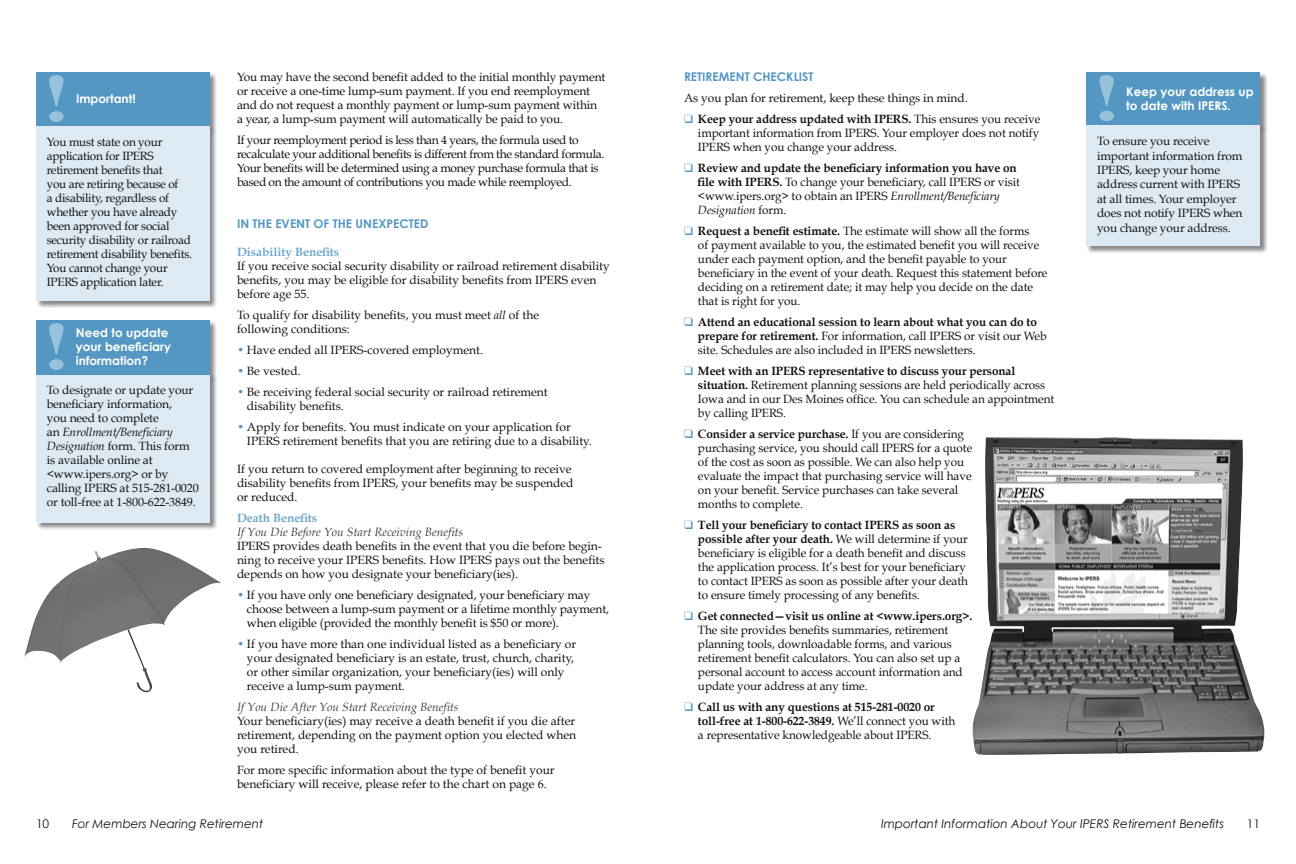
<style>
.page{position:relative;width:1296px;height:864px;background:#fff}
.page>*{position:absolute;margin:0;border:0;box-sizing:border-box;transform-origin:0 0}
.t1{font:12px/14px "Book Antiqua";letter-spacing:-.005em;color:#121212}
.t2{font:12px/14px "Book Antiqua";letter-spacing:-.03em;color:#121212}
.t3{font:700 12px/14px "Book Antiqua";letter-spacing:-.005em;color:#121212}
.t4{font:700 12px/14px "Century Gothic";color:#fff}
.t5{font:italic 12px "Century Gothic";color:#121212}
.t6{font:italic 12px "Book Antiqua";color:#3d3f3f}
.t7{font:700 12px "Century Gothic";color:#5497c3}
.t8{font:700 12px "Book Antiqua";color:#6ea7cc}
.t9{font:12px "Century Gothic";color:#121212}
.s1{font-style:italic}
.s2{color:#5497c3}
.s3{font-weight:700}
.s4{font-weight:400}
</style>
<div class="page">
<div style="left:36px;top:72px;width:185px;height:66px;background:#121212;opacity:.5"></div>
<div style="left:36px;top:72px;width:174px;height:55px;background:#5497c3"></div>
<svg style="left:49px;top:75px;width:15px;height:47px"></svg>
<div style="left:36px;top:126px;width:185px;height:186px;background:#121212;opacity:.5"></div>
<div style="left:36px;top:127px;width:174px;height:174px;background:#ddeaf3"></div>
<img style="left:24px;top:548px;width:197px;height:145px">
<div style="left:36px;top:320px;width:185px;height:66px;background:#121212;opacity:.5"></div>
<div style="left:36px;top:320px;width:174px;height:55px;background:#5497c3"></div>
<svg style="left:49px;top:323px;width:15px;height:47px"></svg>
<div style="left:36px;top:374px;width:187px;height:160px;background:#121212;opacity:.5"></div>
<div style="left:36px;top:375px;width:174px;height:148px;background:#ddeaf3"></div>
<div style="left:1086px;top:72px;width:186px;height:65px;background:#121212;opacity:.5"></div>
<div style="left:1086px;top:72px;width:174px;height:54px;background:#5497c3"></div>
<svg style="left:1099px;top:75px;width:15px;height:46px"></svg>
<div style="left:1086px;top:125px;width:186px;height:132px;background:#121212;opacity:.5"></div>
<div style="left:1086px;top:126px;width:174px;height:120px;background:#ddeaf3"></div>
<img style="left:972px;top:437px;width:293px;height:318px">
<p class="t4" style="left:76px;top:92px;width:61px">Important!</p>
<p class="t1" style="left:47px;top:135px;width:147px">You must state on your application for IPERS retirement benefits that<br>you are retiring because of<br>a disability, regardless of whether you have already been approved for social security disability or railroad retirement disability benefits.<br>You cannot change your<br>IPERS application later.</p>
<p class="t4" style="left:76px;top:326px;width:97px">Need to update your beneficiary information?</p>
<p class="t1" style="left:47px;top:383px;width:153px">To designate or update your beneficiary information,<br>you need to complete<br>an <span class="s1">Enrollment/Beneficiary<br>Designation</span> form. This form is available online at &lt;www.ipers.org&gt; or by calling IPERS at 515-281-0020 or toll-free at 1-800-622-3849.</p>
<p class="t1" style="left:237px;top:70px;width:370px">You may have the second benefit added to the initial monthly payment or receive a one-time lump-sum payment. If you end reemployment and do not request a monthly payment or lump-sum payment within a year, a lump-sum payment will automatically be paid to you.</p>
<p class="t2" style="left:237px;top:133px;width:369px">If your reemployment period is less than 4 years, the formula used to recalculate your additional benefits is different from the standard formula.<br>Your benefits will be determined using a money purchase formula that is based on the amount of contributions you made while reemployed.</p>
<p class="t7" style="left:237px;top:216px;width:191px">In the Event of the Unexpected</p>
<p class="t8" style="left:237px;top:245px;width:104px">Disability Benefits</p>
<p class="t1" style="left:237px;top:259px;width:374px">If you receive social security disability or railroad retirement disability benefits, you may be eligible for disability benefits from IPERS even before age 55.</p>
<p class="t1" style="left:237px;top:308px;width:304px">To qualify for disability benefits, you must meet <span class="s1">all</span> of the following conditions:</p>
<p class="t1" style="left:237px;top:343px;width:248px"><span class="s2">•</span> Have ended all IPERS-covered employment.</p>
<p class="t1" style="left:237px;top:364px;width:65px"><span class="s2">•</span> Be vested.</p>
<p class="t1" style="left:247px;top:385px;width:302px;text-indent:-10px"><span class="s2">•</span> Be receiving federal social security or railroad retirement disability benefits.</p>
<p class="t1" style="left:247px;top:420px;width:346px;text-indent:-10px"><span class="s2">•</span> Apply for benefits. You must indicate on your application for<br>IPERS retirement benefits that you are retiring due to a disability.</p>
<p class="t1" style="left:237px;top:462px;width:338px">If you return to covered employment after beginning to receive disability benefits from IPERS, your benefits may be suspended or reduced.</p>
<p class="t8" style="left:237px;top:511px;width:82px">Death Benefits</p>
<p class="t6" style="left:237px;top:525px;width:228px">If You Die Before You Start Receiving Benefits</p>
<p class="t1" style="left:237px;top:539px;width:369px">IPERS provides death benefits in the event that you die before begin&shy;ning to receive your IPERS benefits. How IPERS pays out the benefits depends on how you designate your beneficiary(ies).</p>
<p class="t1" style="left:247px;top:588px;width:364px;text-indent:-10px"><span class="s2">•</span> If you have only one beneficiary designated, your beneficiary may choose between a lump-sum payment or a lifetime monthly payment, when eligible (provided the monthly benefit is $50 or more).</p>
<p class="t1" style="left:247px;top:637px;width:331px;text-indent:-10px"><span class="s2">•</span> If you have more than one individual listed as a beneficiary or your designated beneficiary is an estate, trust, church, charity, or other similar organization, your beneficiary(ies) will only receive a lump-sum payment.</p>
<p class="t6" style="left:237px;top:700px;width:223px">If You Die After You Start Receiving Benefits</p>
<p class="t1" style="left:237px;top:714px;width:341px;text-align:justify">Your beneficiary(ies) may receive a death benefit if you die after retirement, depending on the payment option you elected when you retired.</p>
<p class="t1" style="left:237px;top:763px;width:319px">For more specific information about the type of benefit your beneficiary will receive, please refer to the chart on page 6.</p>
<p class="t7" style="left:684px;top:69px;width:130px">Retirement Checklist</p>
<p class="t1" style="left:684px;top:91px;width:285px">As you plan for retirement, keep these things in mind.</p>
<p class="t1" style="left:698px;top:112px;width:344px;text-align:justify;text-indent:-14px"><span class="s2">❑</span> <span class="s3">Keep your address updated with IPERS.</span> This ensures you receive important information from IPERS. Your employer does not notify IPERS when you change your address.</p>
<p class="t1" style="left:698px;top:161px;width:324px;text-indent:-14px"><span class="s2">❑</span> <span class="s3">Review and update the beneficiary information you have on file with IPERS.</span> To change your beneficiary, call IPERS or visit &lt;www.ipers.org&gt; to obtain an IPERS <span class="s1">Enrollment/Beneficiary Designation</span> form.</p>
<p class="t1" style="left:698px;top:224px;width:351px;text-indent:-14px"><span class="s2">❑</span> <span class="s3">Request a benefit estimate.</span> The estimate will show all the forms<br>of payment available to you, the estimated benefit you will receive under each payment option, and the benefit payable to your beneficiary in the event of your death. Request this statement before deciding on a retirement date; it may help you decide on the date that is right for you.</p>
<p class="t1" style="left:698px;top:315px;width:350px;text-indent:-14px"><span class="s2">❑</span> <span class="s3">Attend an educational session to learn about what you can do to prepare for retirement.</span> For information, call IPERS or visit our Web site. Schedules are also included in IPERS newsletters.</p>
<p class="t1" style="left:698px;top:364px;width:358px;text-indent:-14px"><span class="s2">❑</span> <span class="s3">Meet with an IPERS representative to discuss your personal situation.</span> Retirement planning sessions are held periodically across Iowa and in our Des Moines office. You can schedule an appointment by calling IPERS.</p>
<p class="t1" style="left:698px;top:427px;width:276px;text-indent:-14px"><span class="s2">❑</span> <span class="s3">Consider a service purchase.</span> If you are considering purchasing service, you should call IPERS for a quote of the cost as soon as possible. We can also help you evaluate the impact that purchasing service will have on your benefit. Service purchases can take several months to complete.</p>
<p class="t1" style="left:698px;top:518px;width:272px;text-indent:-14px"><span class="s2">❑</span> <span class="s3">Tell your beneficiary to contact IPERS as soon as possible after your death.</span> We will determine if your beneficiary is eligible for a death benefit and discuss the application process. It’s best for your beneficiary to contact IPERS as soon as possible after your death to ensure timely processing of any benefits.</p>
<p class="t1" style="left:698px;top:609px;width:276px;text-indent:-14px"><span class="s2">❑</span> <span class="s3">Get connected—visit us online at &lt;www.ipers.org&gt;.<br></span>The site provides benefits summaries, retirement planning tools, downloadable forms, and various retirement benefit calculators. You can also set up a personal account to access account information and update your address at any time.</p>
<p class="t3" style="left:698px;top:700px;width:259px;text-indent:-14px"><span class="s2">❑</span> Call us with any questions at 515-281-0020 or toll-free at 1-800-622-3849. <span class="s4">We’ll connect you with a representative knowledgeable about IPERS.</span></p>
<p class="t4" style="left:1126px;top:84px;width:129px">Keep your address up to date with IPERS.</p>
<p class="t1" style="left:1097px;top:134px;width:147px;line-height:14.4px">To ensure you receive important information from<br>IPERS, keep your home address current with IPERS at all times. Your employer does not notify IPERS when you change your address.</p>
<p class="t9" style="left:36px;top:816px;width:15px">10</p>
<p class="t5" style="left:72px;top:816px;width:193px">For Members Nearing Retirement</p>
<p class="t5" style="left:881px;top:816px;width:345px">Important Information About Your IPERS Retirement Benefits</p>
<p class="t9" style="left:1247px;top:816px;width:15px">11</p>
</div>
